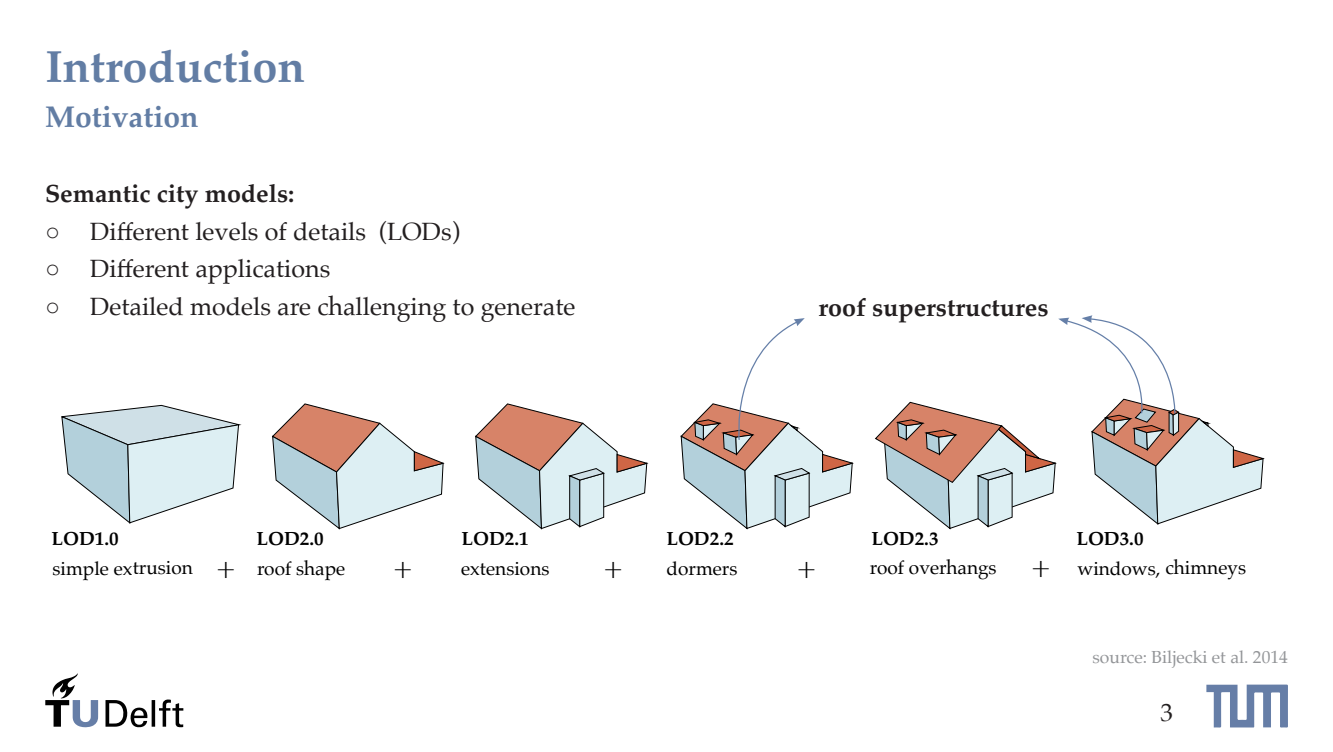
<style>
.page{position:relative;width:1333px;height:752px;background:#fff}
.page>*{position:absolute;margin:0;border:0;box-sizing:border-box;transform-origin:0 0}
.Titre{font:700 45px "Palatino";color:#627da4}
.t1{font:31.12px "Palatino";color:#010000}
.Sub-title{font:700 30px "Palatino";color:#627da4}
.t2{font:25px "Palatino";color:#231f20}
.Standard_bold{font:700 25px "Palatino";color:#231f20}
.t3{font:19px "Palatino";letter-spacing:-.005em;color:#000}
.t4{font:700 19px "Palatino";color:#000}
.t5{font:19px "Palatino";letter-spacing:-.005em;color:#010000}
.Captions{font:17.5px "Palatino";color:#939598}
.s1{font-family:"Arial"}
.s2{font-size:31.12px}
.s3{color:#010000}
.s4{font-size:31.12px;color:#010000}
</style>
<div class="page">
<svg style="left:1206px;top:684px;width:81px;height:43px"></svg>
<svg style="left:45px;top:673px;width:53px;height:54px"></svg>
<svg style="left:105px;top:699px;width:78px;height:28px"></svg>
<svg style="left:61px;top:404px;width:181px;height:120px"></svg>
<svg style="left:272px;top:403px;width:172px;height:126px"></svg>
<svg style="left:475px;top:403px;width:173px;height:126px"></svg>
<svg style="left:680px;top:318px;width:173px;height:211px"></svg>
<svg style="left:875px;top:315px;width:388px;height:214px"></svg>
<p class="Titre" style="left:45px;top:28px;width:261px">Introduction</p>
<p class="Sub-title" style="left:45px;top:91px;width:155px">Motivation</p>
<p class="Standard_bold" style="left:45px;top:172px;width:251px">Semantic city models:</p>
<p class="t2" style="left:45px;top:210px;width:417px"><span class="s1">○</span> Different levels of details (LODs)</p>
<p class="t2" style="left:45px;top:248px;width:287px"><span class="s1">○</span> Different applications</p>
<p class="t2" style="left:45px;top:285px;width:532px"><span class="s1">○</span> Detailed models are challenging to generate</p>
<p class="Standard_bold" style="left:818px;top:286px;width:231px">roof superstructures</p>
<p class="t4" style="left:52px;top:522px;width:69px">LOD1.0</p>
<p class="t4" style="left:256px;top:522px;width:69px">LOD2.0</p>
<p class="t4" style="left:461px;top:522px;width:69px">LOD2.1</p>
<p class="t4" style="left:666px;top:522px;width:69px">LOD2.2</p>
<p class="t4" style="left:871px;top:522px;width:69px">LOD2.3</p>
<p class="t4" style="left:1076px;top:522px;width:69px">LOD3.0</p>
<p class="t5" style="left:53px;top:552px;width:294px">simple extrusion <span class="s2">+</span> roof shape</p>
<p class="t1" style="left:393px;top:542px;width:20px">+</p>
<p class="t5" style="left:461px;top:552px;width:90px">extensions</p>
<p class="t1" style="left:603px;top:542px;width:20px">+</p>
<p class="t3" style="left:666px;top:552px;width:73px">dormers</p>
<p class="t1" style="left:797px;top:542px;width:20px">+</p>
<p class="t3" style="left:869px;top:552px;width:378px"><span class="s3">roof overhangs</span> <span class="s4">+</span> windows, chimneys</p>
<p class="Captions" style="left:1092px;top:642px;width:197px">source: Biljecki et al. 2014</p>
<p class="t2" style="left:1160px;top:691px;width:14px">3</p>
</div>
